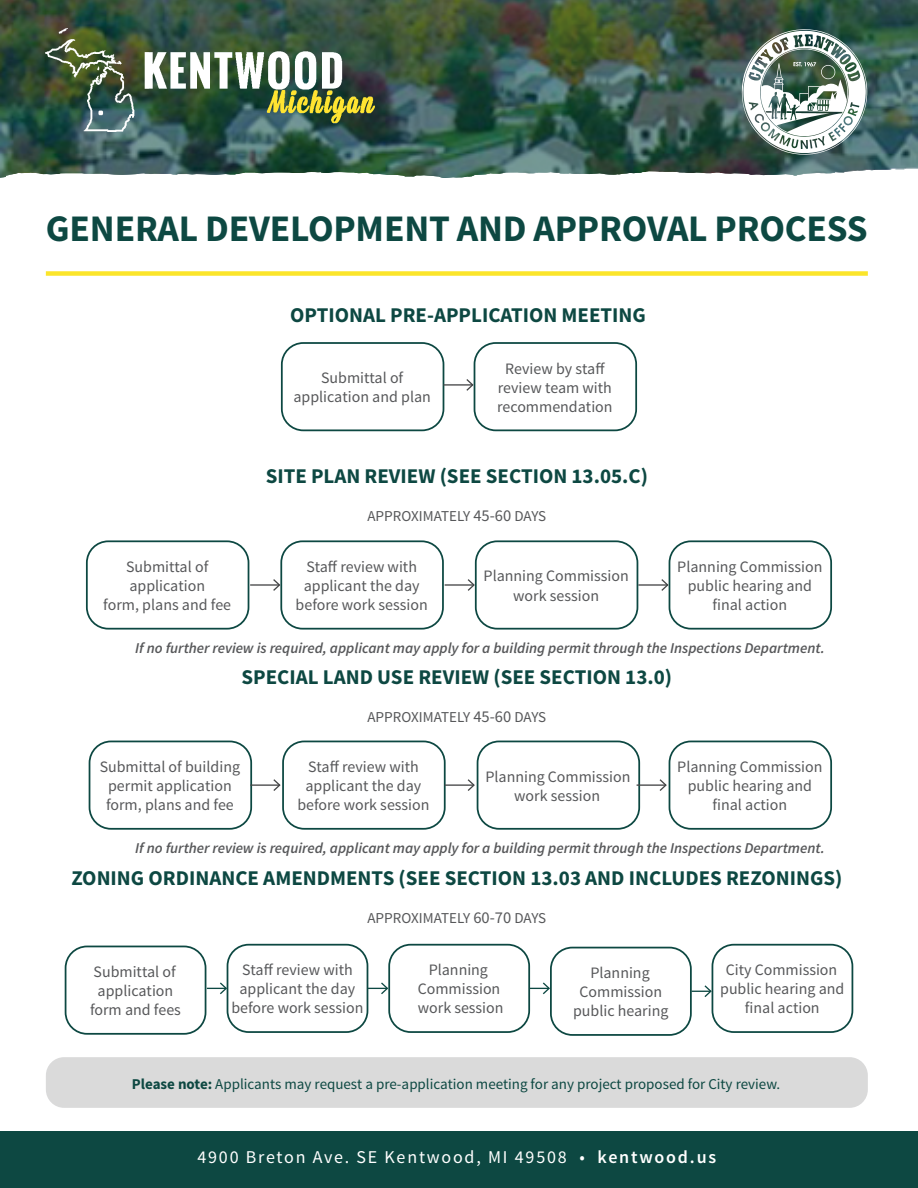
<style>
.page{position:relative;width:918px;height:1188px;background:#fff}
.page>*{position:absolute;margin:0;border:0;box-sizing:border-box;transform-origin:0 0}
.t1{font:700 37.5px "Source Sans Pro";letter-spacing:-.005em;color:#0d4842}
.t2{font:700 21px "Source Sans Pro";color:#0d4842}
.t3{font:18px "Source Sans Pro";letter-spacing:.1em;color:#fff}
.t4{font:15.9px/19px "Source Sans Pro";color:#57585a;text-align:center}
.t5{font:15.15px "Source Sans Pro";color:#57585a}
.t6{font:italic 600 15px "Source Sans Pro";color:#57585a}
.t7{font:15px "Source Sans Pro";color:#0d4842}
.s1{font-size:16.5px}
.s2{font-weight:700}
.s3{font-weight:600}
</style>
<div class="page">
<div style="left:46px;top:1057px;width:822px;height:51px;background:#dadada;border-radius:18px"></div>
<img style="left:0;top:0;width:918px;height:178px">
<div style="left:0;top:1132px;width:918px;height:56px;background:#0d4842"></div>
<div style="left:46px;top:271px;width:822px;height:5px;background:#fbe52b"></div>
<img style="left:741px;top:28px;width:127px;height:128px">
<img style="left:46px;top:28px;width:329px;height:104px">
<div style="left:281px;top:342px;width:163px;height:89px;border:2px solid #0d4842;border-radius:21px"></div>
<div style="left:474px;top:342px;width:163px;height:89px;border:2px solid #0d4842;border-radius:21px"></div>
<hr style="left:443px;top:384px;width:30px;height:2px;background:#454647">
<svg style="left:465px;top:378px;width:10px;height:14px"></svg>
<div style="left:475px;top:540px;width:163px;height:90px;border:2px solid #0d4842;border-radius:21px"></div>
<div style="left:86px;top:540px;width:163px;height:90px;border:2px solid #0d4842;border-radius:21px"></div>
<div style="left:280px;top:540px;width:164px;height:90px;border:2px solid #0d4842;border-radius:21px"></div>
<hr style="left:250px;top:584px;width:29px;height:2px;background:#454647">
<svg style="left:272px;top:578px;width:9px;height:14px"></svg>
<hr style="left:445px;top:584px;width:29px;height:2px;background:#454647">
<svg style="left:466px;top:578px;width:10px;height:14px"></svg>
<div style="left:669px;top:540px;width:163px;height:90px;border:2px solid #0d4842;border-radius:21px"></div>
<hr style="left:638px;top:584px;width:30px;height:2px;background:#454647">
<svg style="left:660px;top:578px;width:10px;height:14px"></svg>
<div style="left:477px;top:741px;width:163px;height:89px;border:2px solid #0d4842;border-radius:21px"></div>
<div style="left:89px;top:741px;width:163px;height:89px;border:2px solid #0d4842;border-radius:21px"></div>
<div style="left:282px;top:741px;width:164px;height:89px;border:2px solid #0d4842;border-radius:21px"></div>
<hr style="left:250px;top:784px;width:30px;height:2px;background:#454647">
<svg style="left:272px;top:779px;width:9px;height:12px"></svg>
<hr style="left:445px;top:784px;width:29px;height:2px;background:#454647">
<svg style="left:466px;top:779px;width:9px;height:12px"></svg>
<div style="left:669px;top:741px;width:163px;height:89px;border:2px solid #0d4842;border-radius:21px"></div>
<hr style="left:637px;top:784px;width:29px;height:2px;background:#454647">
<svg style="left:658px;top:779px;width:9px;height:12px"></svg>
<div style="left:388px;top:944px;width:142px;height:89px;border:2px solid #0d4842;border-radius:21px"></div>
<div style="left:65px;top:946px;width:141px;height:89px;border:2px solid #0d4842;border-radius:21px"></div>
<div style="left:227px;top:944px;width:141px;height:89px;border:2px solid #0d4842;border-radius:21px"></div>
<svg style="left:207px;top:981px;width:21px;height:15px"></svg>
<svg style="left:368px;top:981px;width:21px;height:15px"></svg>
<div style="left:712px;top:944px;width:141px;height:89px;border:2px solid #0d4842;border-radius:21px"></div>
<svg style="left:530px;top:981px;width:20px;height:15px"></svg>
<div style="left:550px;top:947px;width:142px;height:89px;border:2px solid #0d4842;border-radius:21px"></div>
<svg style="left:691px;top:984px;width:22px;height:15px"></svg>
<p class="t1" style="left:46px;top:203px;width:823px">GENERAL DEVELOPMENT AND APPROVAL PROCESS</p>
<p class="t2" style="left:290px;top:301px;width:357px">OPTIONAL PRE-APPLICATION MEETING</p>
<p class="t4" style="left:293px;top:369px;width:139px">Submittal of application and plan</p>
<p class="t4" style="left:505px;top:359px;width:101px">Review by staff</p>
<p class="t4" style="left:497px;top:378px;width:117px;text-align:left">review team with recommendation</p>
<p class="t4" style="left:126px;top:557px;width:84px;text-align:left">Submittal of application</p>
<p class="t4" style="left:103px;top:596px;width:129px">form, plans and fee</p>
<p class="t2" style="left:266px;top:462px;width:384px">SITE PLAN REVIEW (SEE SECTION 13.05.C)</p>
<p class="t5" style="left:367px;top:507px;width:180px">APPROXIMATELY <span class="s1">45-60</span> DAYS</p>
<p class="t4" style="left:296px;top:557px;width:134px">Staff review with applicant the day before work session</p>
<p class="t4" style="left:677px;top:557px;width:147px">Planning Commission public hearing and</p>
<p class="t4" style="left:484px;top:567px;width:147px">Planning Commission work session</p>
<p class="t4" style="left:713px;top:596px;width:76px">final action</p>
<p class="t6" style="left:135px;top:638px;width:691px">If no further review is required, applicant may apply for a building permit through the Inspections Department.</p>
<p class="t2" style="left:242px;top:663px;width:432px">SPECIAL LAND USE REVIEW (SEE SECTION 13.0)</p>
<p class="t5" style="left:367px;top:708px;width:180px">APPROXIMATELY <span class="s1">45-60</span> DAYS</p>
<p class="t4" style="left:100px;top:757px;width:142px">Submittal of building permit application</p>
<p class="t4" style="left:106px;top:796px;width:129px">form, plans and fee</p>
<p class="t4" style="left:297px;top:757px;width:134px">Staff review with applicant the day before work session</p>
<p class="t4" style="left:677px;top:757px;width:147px">Planning Commission public hearing and</p>
<p class="t4" style="left:485px;top:767px;width:147px">Planning Commission work session</p>
<p class="t4" style="left:713px;top:796px;width:76px">final action</p>
<p class="t6" style="left:135px;top:839px;width:691px">If no further review is required, applicant may apply for a building permit through the Inspections Department.</p>
<p class="t2" style="left:71px;top:864px;width:772px">ZONING ORDINANCE AMENDMENTS (SEE SECTION 13.03 AND INCLUDES REZONINGS)</p>
<p class="t5" style="left:367px;top:908px;width:180px">APPROXIMATELY <span class="s1">60-70</span> DAYS</p>
<p class="t4" style="left:94px;top:962px;width:84px;text-align:left">Submittal of application</p>
<p class="t4" style="left:90px;top:1001px;width:92px">form and fees</p>
<p class="t4" style="left:231px;top:961px;width:134px">Staff review with applicant the day before work session</p>
<p class="t4" style="left:726px;top:961px;width:113px">City Commission</p>
<p class="t4" style="left:418px;top:961px;width:84px">Planning<br>Commission</p>
<p class="t4" style="left:418px;top:999px;width:87px">work session</p>
<p class="t4" style="left:580px;top:964px;width:84px">Planning<br>Commission</p>
<p class="t4" style="left:573px;top:1002px;width:97px">public hearing</p>
<p class="t4" style="left:720px;top:980px;width:126px">public hearing and</p>
<p class="t4" style="left:745px;top:999px;width:76px">final action</p>
<p class="t7" style="left:132px;top:1075px;width:650px"><span class="s2">Please note:</span> Applicants may request a pre-application meeting for any project proposed for City review.</p>
<p class="t3" style="left:197px;top:1146px;width:520px">4900 Breton Ave. SE Kentwood, MI 49508 • <span class="s3">kentwood.us</span></p>
</div>
